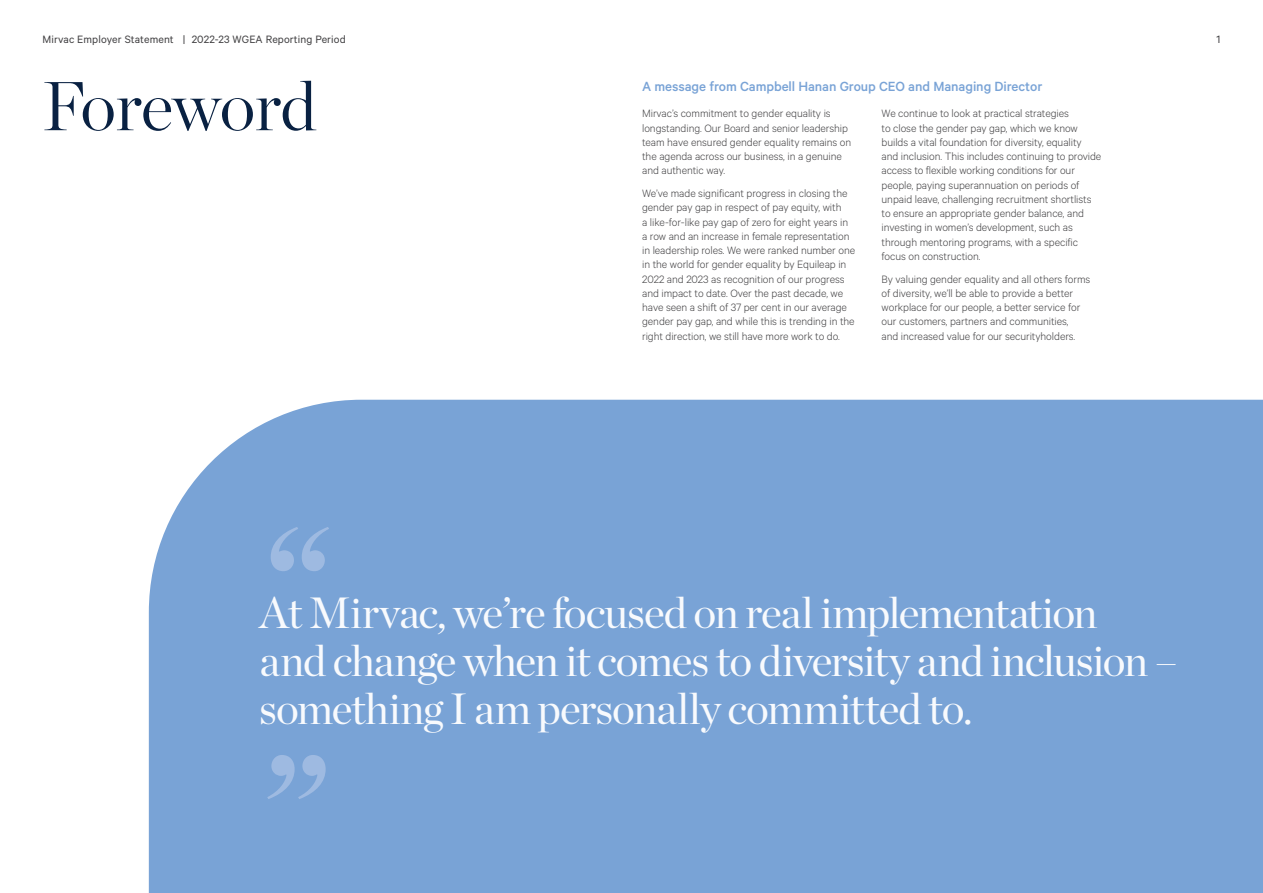
<style>
.page{position:relative;width:1263px;height:893px;background:#fff}
.page>*{position:absolute;margin:0;border:0;box-sizing:border-box;transform-origin:0 0}
.t1{font:165px/227.5px "Chronicle Display Semi";color:#9ebae1}
.t2{font:300 69px "Chronicle Display";letter-spacing:-.025em;color:#092142}
.t3{font:43.65px/48.2px "Chronicle Display";letter-spacing:-.03em;color:#f8fafd}
.t4{font:500 15px "Calibre";letter-spacing:-.005em;color:#79a3d6}
.t5{font:300 12px/14.2px "Calibre";letter-spacing:-.005em;color:#414042}
.t6{font:12px "Calibre";letter-spacing:.01em;color:#414042}
</style>
<div class="page">
<div style="left:149px;top:400px;width:1114px;height:493px;background:#79a3d6"></div>
<p class="t6" style="left:43px;top:32px;width:305px">Mirvac Employer Statement | 2022-23 WGEA Reporting Period</p>
<p class="t6" style="left:1216px;top:32px;width:5px">1</p>
<h2 class="t2" style="left:43px;top:53px;width:276px">Foreword</h2>
<p class="t4" style="left:642px;top:78px;width:402px">A message from Campbell Hanan Group CEO and Managing Director</p>
<p class="t5" style="left:642px;top:106px;width:211px">Mirvac’s commitment to gender equality is longstanding. Our Board and senior leadership team have ensured gender equality remains on the agenda across our business, in a genuine and authentic way.</p>
<p class="t5" style="left:642px;top:186px;width:215px">We’ve made significant progress in closing the gender pay gap in respect of pay equity, with<br>a like-for-like pay gap of zero for eight years in a row and an increase in female representation in leadership roles. We were ranked number one in the world for gender equality by Equileap in 2022 and 2023 as recognition of our progress and impact to date. Over the past decade, we have seen a shift of 37 per cent in our average gender pay gap, and while this is trending in the right direction, we still have more work to do.</p>
<p class="t5" style="left:881px;top:106px;width:221px">We continue to look at practical strategies<br>to close the gender pay gap, which we know builds a vital foundation for diversity, equality and inclusion. This includes continuing to provide access to flexible working conditions for our people, paying superannuation on periods of unpaid leave, challenging recruitment shortlists to ensure an appropriate gender balance, and investing in women’s development, such as through mentoring programs, with a specific focus on construction.</p>
<p class="t5" style="left:881px;top:271px;width:210px">By valuing gender equality and all others forms of diversity, we’ll be able to provide a better workplace for our people, a better service for our customers, partners and communities,<br>and increased value for our securityholders.</p>
<h1 class="t1" style="left:264px;top:461px;width:71px">“ ”</h1>
<h3 class="t3" style="left:260px;top:585px;width:920px">At Mirvac, we’re focused on real implementation<br>and change when it comes to diversity and inclusion – something I am personally committed to.</h3>
</div>
